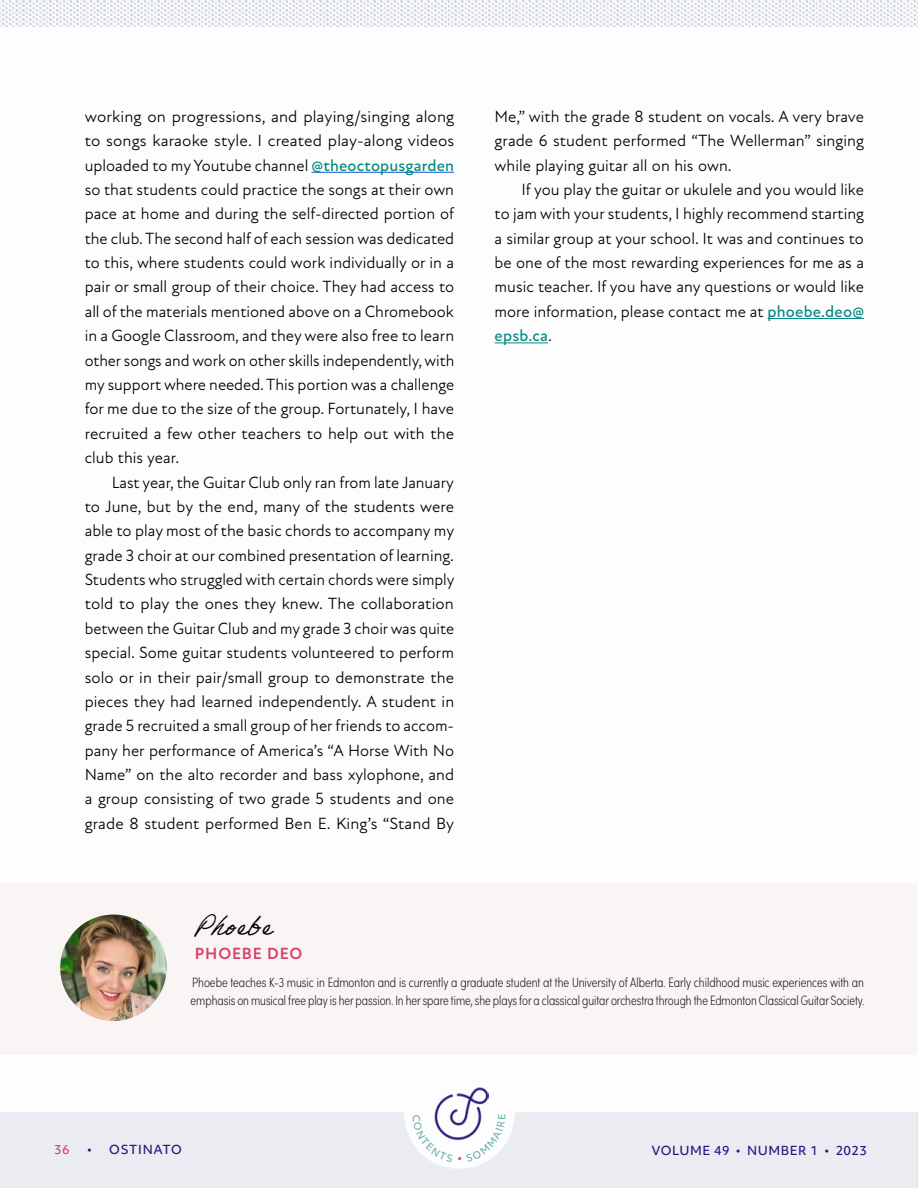
<style>
.page{position:relative;width:918px;height:1188px;background:#fff}
.page>*{position:absolute;margin:0;border:0;box-sizing:border-box;transform-origin:0 0}
.t1{font:27px "Adobe Handwriting Ernie";color:#000}
.t2{font:16.5px/24.3px "New Atten";color:#000;text-align:justify}
.t3{font:700 16.5px "New Atten";letter-spacing:.05em;color:#d94066}
.t4{font:200 13.5px/18px "Sofia Pro Condensed";color:#000}
.t5{font:500 12px "Objektiv Mk 1";letter-spacing:.04em;color:#26177d}
.t6{font:500 12px "Objektiv Mk 1";letter-spacing:.06em;color:#26177d}
.t7{font:500 12px "Objektiv Mk 1";color:#d94066}
.s1{font-weight:500;color:#048a81}
</style>
<div class="page">
<img style="left:435px;top:1087px;width:54px;height:27px">
<img style="left:728px;top:0;width:188px;height:1px">
<img style="left:353px;top:0;width:50px;height:3px">
<img style="left:289px;top:2px;width:70px;height:4px">
<img style="left:326px;top:5px;width:50px;height:3px">
<img style="left:255px;top:7px;width:71px;height:3px">
<img style="left:299px;top:9px;width:50px;height:3px">
<img style="left:214px;top:11px;width:71px;height:4px">
<img style="left:272px;top:14px;width:50px;height:3px">
<img style="left:181px;top:16px;width:70px;height:3px">
<img style="left:245px;top:18px;width:50px;height:3px">
<img style="left:140px;top:20px;width:71px;height:4px">
<img style="left:218px;top:23px;width:50px;height:3px">
<img style="left:46px;top:25px;width:77px;height:2px">
<hr style="left:312px;top:172px;width:142px;height:1px;background:#15c">
<hr style="left:768px;top:318px;width:96px;height:1px;background:#048a81">
<hr style="left:495px;top:342px;width:53px;height:1px;background:#048a81">
<div style="left:0;top:883px;width:918px;height:172px;background:#f7f3f2"></div>
<img style="left:60px;top:915px;width:107px;height:106px;border-radius:53px">
<svg style="left:412px;top:1114px;width:93px;height:48px"></svg>
<p class="t2" style="left:85px;top:104px;width:371px">working on progressions, and playing/singing along to songs karaoke style. I created play-along videos uploaded to my Youtube channel <span class="s1">@theoctopusgarden </span>so that students could practice the songs at their own pace at home and during the self-directed portion of the club. The second half of each session was dedicated to this, where students could work individually or in a pair or small group of their choice. They had access to all of the materials mentioned above on a Chromebook in a Google Classroom, and they were also free to learn other songs and work on other skills independently, with my support where needed. This portion was a challenge for me due to the size of the group. Fortunately, I have recruited a few other teachers to help out with the club this year.</p>
<p class="t2" style="left:85px;top:470px;width:371px;text-indent:27px">Last year, the Guitar Club only ran from late January to June, but by the end, many of the students were able to play most of the basic chords to accompany my grade 3 choir at our combined presentation of learning.<br>Students who struggled with certain chords were simply told to play the ones they knew. The collaboration between the Guitar Club and my grade 3 choir was quite special. Some guitar students volunteered to perform solo or in their pair/small group to demonstrate the pieces they had learned independently. A student in grade 5 recruited a small group of her friends to accom&shy;pany her performance of America’s “A Horse With No Name” on the alto recorder and bass xylophone, and a group consisting of two grade 5 students and one grade 8 student performed Ben E. King’s “Stand By</p>
<p class="t2" style="left:495px;top:104px;width:371px">Me,” with the grade 8 student on vocals. A very brave grade 6 student performed “The Wellerman” singing while playing guitar all on his own.</p>
<p class="t2" style="left:495px;top:177px;width:371px;text-indent:27px">If you play the guitar or ukulele and you would like to jam with your students, I highly recommend starting a similar group at your school. It was and continues to be one of the most rewarding experiences for me as a music teacher. If you have any questions or would like more information, please contact me at <span class="s1">phoebe.deo@ epsb.ca</span>.</p>
<h1 class="t1" style="left:195px;top:910px;width:79px">Phoebe</h1>
<p class="t3" style="left:195px;top:943px;width:109px">PHOEBE DEO</p>
<p class="t4" style="left:191px;top:972px;width:675px">Phoebe teaches K-3 music in Edmonton and is currently a graduate student at the University of Alberta. Early childhood music experiences with an emphasis on musical free play is her passion. In her spare time, she plays for a classical guitar orchestra through the Edmonton Classical Guitar Society.</p>
<p class="t7" style="left:54px;top:1141px;width:17px">36</p>
<p class="t6" style="left:87px;top:1141px;width:96px">• OSTINATO</p>
<p class="t5" style="left:652px;top:1142px;width:217px">VOLUME 49 • NUMBER 1 • 2023</p>
</div>
